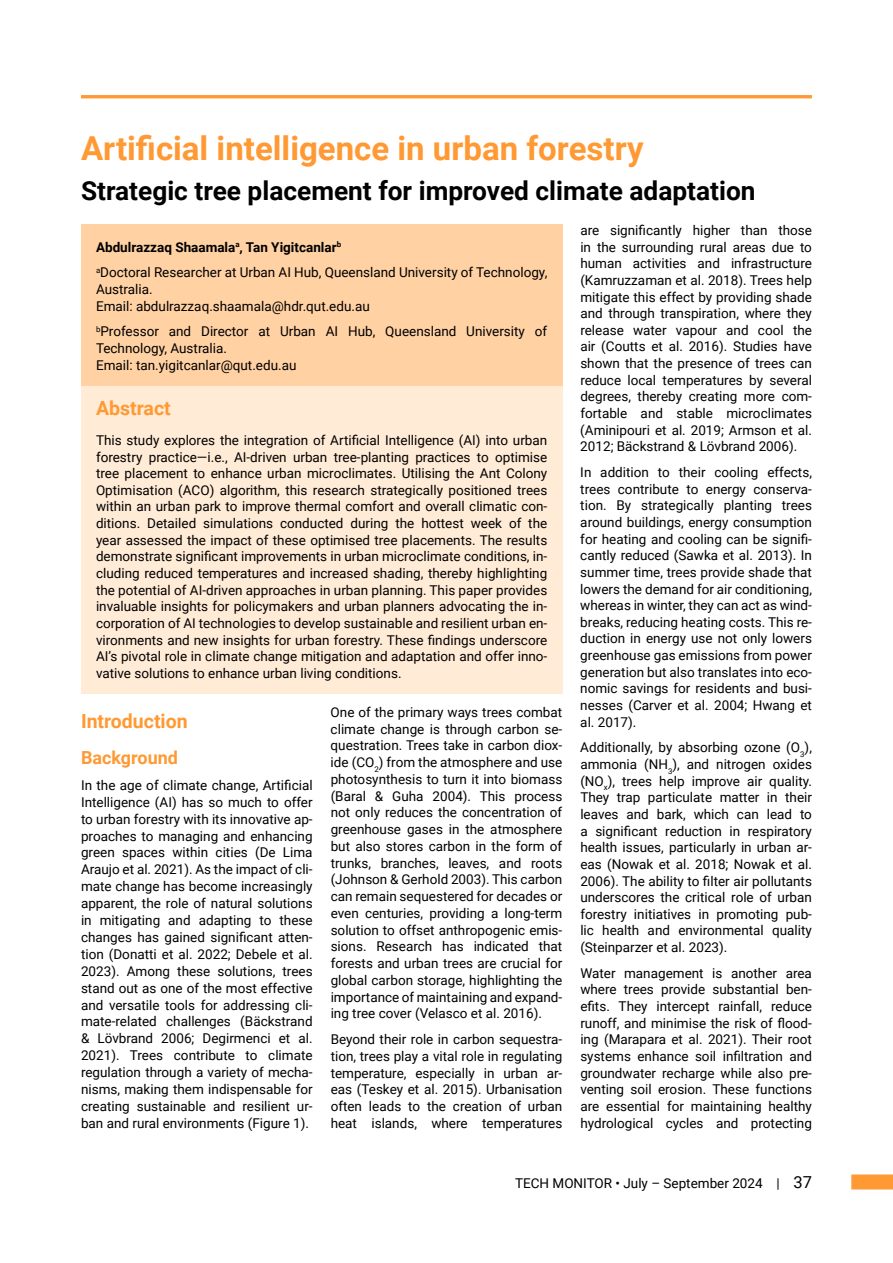
<style>
.page{position:relative;width:893px;height:1263px;background:#fff}
.page>*{position:absolute;margin:0;border:0;box-sizing:border-box;transform-origin:0 0}
.t1{font:700 33px "Roboto";color:#f93}
.t2{font:700 26.25px "Roboto";color:#000}
.t3{font:700 19.5px "Roboto";color:#f93}
.t4{font:700 18px "Roboto";color:#f93}
.t5{font:13.5px/16.6px "Roboto";color:#000;text-align:justify}
.s1{font-weight:700}
.s2{font-size:16.5px}
</style>
<div class="page">
<div style="left:851px;top:1174px;width:42px;height:15px;background:#f93"></div>
<div style="left:81px;top:224px;width:481px;height:162px;background:#ffd1a3"></div>
<div style="left:81px;top:386px;width:481px;height:307px;background:#ffebd6"></div>
<hr style="left:81px;top:95px;width:731px;height:3px;background:#f93">
<h1 class="t1" style="left:81px;top:125px;width:564px">Artificial intelligence in urban forestry</h1>
<h2 class="t2" style="left:81px;top:173px;width:676px">Strategic tree placement for improved climate adaptation</h2>
<p class="t5" style="left:96px;top:234px;width:453px;line-height:25.7px"><span class="s1">Abdulrazzaq Shaamala</span><sup>a</sup><span class="s1">, Tan Yigitcanlar</span><sup>b<br></sup><sup>a</sup>Doctoral Researcher at Urban AI Hub, Queensland University of Technology,</p>
<p class="t5" style="left:96px;top:280px;width:275px">Australia.<br>Email: abdulrazzaq.shaamala@hdr.qut.edu.au</p>
<p class="t5" style="left:96px;top:323px;width:453px;text-align:left"><sup>b</sup>Professor and Director at Urban AI Hub, Queensland University of<br>Technology, Australia.<br>Email: tan.yigitcanlar@qut.edu.au</p>
<h3 class="t3" style="left:96px;top:394px;width:76px">Abstract</h3>
<p class="t5" style="left:96px;top:431px;width:453px">This study explores the integration of Artificial Intelligence (AI) into urban forestry practice—i.e., AI-driven urban tree-planting practices to optimise tree placement to enhance urban microclimates. Utilising the Ant Colony Optimisation (ACO) algorithm, this research strategically positioned trees within an urban park to improve thermal comfort and overall climatic con&shy;ditions. Detailed simulations conducted during the hottest week of the year assessed the impact of these optimised tree placements. The results demonstrate significant improvements in urban microclimate conditions, in&shy;cluding reduced temperatures and increased shading, thereby highlighting the potential of AI-driven approaches in urban planning. This paper provides invaluable insights for policymakers and urban planners advocating the in&shy;corporation of AI technologies to develop sustainable and resilient urban en&shy;vironments and new insights for urban forestry. These findings underscore AI’s pivotal role in climate change mitigation and adaptation and offer inno&shy;vative solutions to enhance urban living conditions.</p>
<h3 class="t3" style="left:81px;top:707px;width:108px">Introduction</h3>
<h3 class="t4" style="left:81px;top:745px;width:98px">Background</h3>
<p class="t5" style="left:81px;top:776px;width:233px">In the age of climate change, Artificial Intelligence (AI) has so much to offer to urban forestry with its innovative ap&shy;proaches to managing and enhancing green spaces within cities (De Lima Araujo et al. 2021). As the impact of cli&shy;mate change has become increasingly apparent, the role of natural solutions in mitigating and adapting to these changes has gained significant atten&shy;tion (Donatti et al. 2022; Debele et al.<br>2023). Among these solutions, trees stand out as one of the most effective and versatile tools for addressing cli&shy;mate-related challenges (Bäckstrand &amp; Lövbrand 2006; Degirmenci et al.<br>2021). Trees contribute to climate regulation through a variety of mecha&shy;nisms, making them indispensable for creating sustainable and resilient ur&shy;ban and rural environments (Figure 1).</p>
<p class="t5" style="left:580px;top:221px;width:233px">are significantly higher than those in the surrounding rural areas due to human activities and infrastructure (Kamruzzaman et al. 2018). Trees help mitigate this effect by providing shade and through transpiration, where they release water vapour and cool the air (Coutts et al. 2016). Studies have shown that the presence of trees can reduce local temperatures by several degrees, thereby creating more com&shy;fortable and stable microclimates (Aminipouri et al. 2019; Armson et al.<br>2012; Bäckstrand &amp; Lövbrand 2006).</p>
<p class="t5" style="left:580px;top:463px;width:233px">In addition to their cooling effects, trees contribute to energy conserva&shy;tion. By strategically planting trees around buildings, energy consumption for heating and cooling can be signifi&shy;cantly reduced (Sawka et al. 2013). In summer time, trees provide shade that lowers the demand for air conditioning, whereas in winter, they can act as wind&shy;breaks, reducing heating costs. This re&shy;duction in energy use not only lowers greenhouse gas emissions from power generation but also translates into eco&shy;nomic savings for residents and busi&shy;nesses (Carver et al. 2004; Hwang et al. 2017).</p>
<p class="t5" style="left:580px;top:739px;width:233px">Additionally, by absorbing ozone (O<sub>3</sub>), ammonia (NH<sub>3</sub>), and nitrogen oxides (NO<sub>x</sub>), trees help improve air quality.<br>They trap particulate matter in their leaves and bark, which can lead to a significant reduction in respiratory health issues, particularly in urban ar&shy;eas (Nowak et al. 2018; Nowak et al.<br>2006). The ability to filter air pollutants underscores the critical role of urban forestry initiatives in promoting pub&shy;lic health and environmental quality (Steinparzer et al. 2023).</p>
<p class="t5" style="left:580px;top:964px;width:233px">Water management is another area where trees provide substantial ben&shy;efits. They intercept rainfall, reduce runoff, and minimise the risk of flood&shy;ing (Marapara et al. 2021). Their root systems enhance soil infiltration and groundwater recharge while also pre&shy;venting soil erosion. These functions are essential for maintaining healthy hydrological cycles and protecting</p>
<p class="t5" style="left:331px;top:703px;width:233px">One of the primary ways trees combat climate change is through carbon se&shy;questration. Trees take in carbon diox&shy;ide (CO<sub>2</sub>) from the atmosphere and use photosynthesis to turn it into biomass (Baral &amp; Guha 2004). This process not only reduces the concentration of greenhouse gases in the atmosphere but also stores carbon in the form of trunks, branches, leaves, and roots (Johnson &amp; Gerhold 2003). This carbon can remain sequestered for decades or even centuries, providing a long-term solution to offset anthropogenic emis&shy;sions. Research has indicated that forests and urban trees are crucial for global carbon storage, highlighting the importance of maintaining and expand&shy;ing tree cover (Velasco et al. 2016).</p>
<p class="t5" style="left:331px;top:1030px;width:233px">Beyond their role in carbon sequestra&shy;tion, trees play a vital role in regulating temperature, especially in urban ar&shy;eas (Teskey et al. 2015). Urbanisation often leads to the creation of urban heat islands, where temperatures</p>
<p class="t5" style="left:515px;top:1174px;width:298px">TECH MONITOR • July – September 2024 | <span class="s2">37</span></p>
</div>
